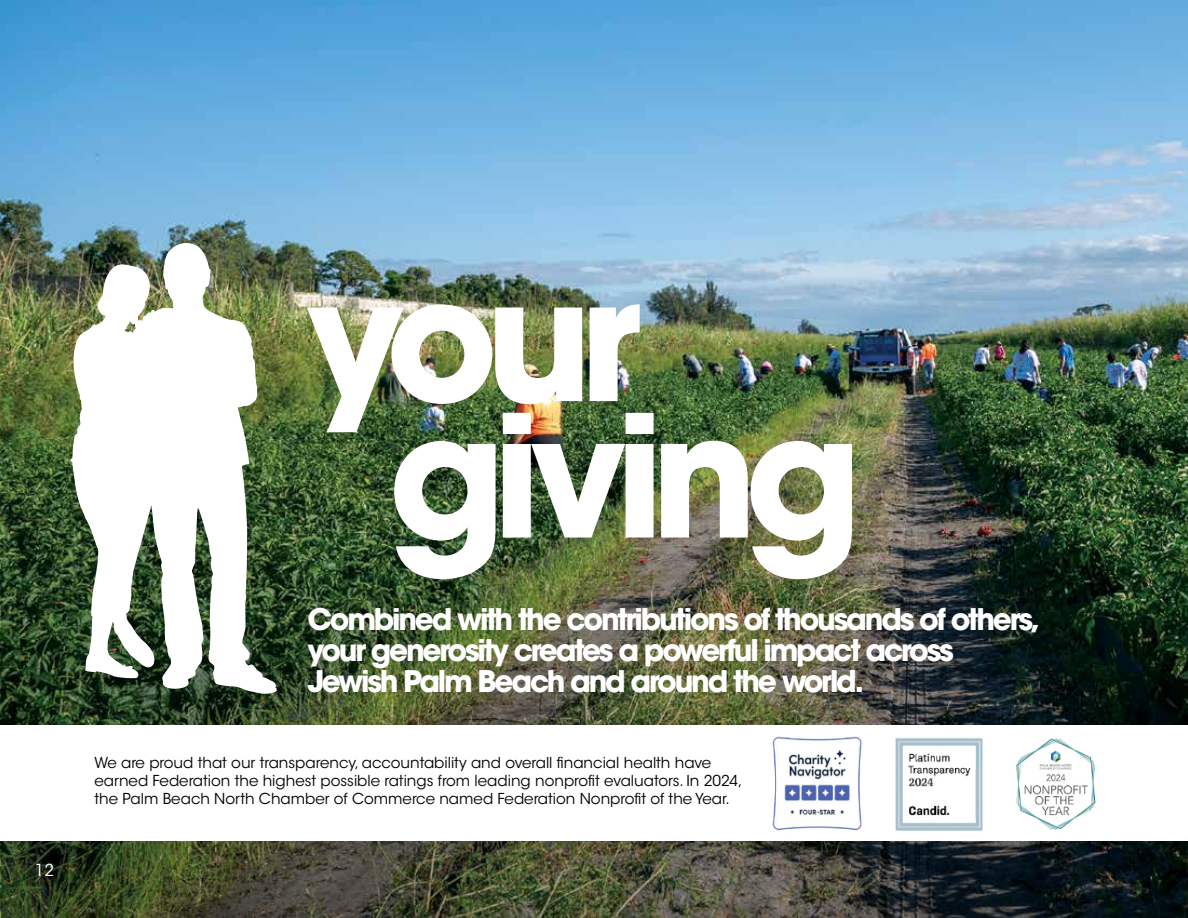
<style>
.page{position:relative;width:1188px;height:918px;background:#fff}
.page>*{position:absolute;margin:0;border:0;box-sizing:border-box;transform-origin:0 0}
.t1{font:700 168.6px "ITC Avant Garde Std";letter-spacing:-.075em;color:#fff}
.t2{font:700 29.55px/31.2px "ITC Avant Garde Std";letter-spacing:-.075em;color:#fff}
.t3{font:16.5px "ITC Avant Garde Std";color:#fff}
.t4{font:15px/18px "ITC Avant Garde Std";color:#000}
</style>
<div class="page">
<img style="left:0;top:0;width:1188px;height:918px">
<img style="left:2px;top:392px;width:1186px;height:526px">
<div style="left:0;top:725px;width:1188px;height:115px;background:#fff"></div>
<img style="left:1016px;top:738px;width:80px;height:92px">
<img style="left:70px;top:240px;width:208px;height:455px">
<img style="left:772px;top:736px;width:90px;height:95px">
<img style="left:895px;top:738px;width:88px;height:93px">
<p class="t3" style="left:35px;top:860px;width:21px">12</p>
<h1 class="t1" style="left:307px;top:230px;width:336px">your</h1>
<h1 class="t1" style="left:388px;top:366px;width:475px">giving</h1>
<h2 class="t2" style="left:308px;top:603px;width:734px">Combined with the contributions of thousands of others, your generosity creates a powerful impact across<br>Jewish Palm Beach and around the world.</h2>
<p class="t4" style="left:94px;top:754px;width:650px">We are proud that our transparency, accountability and overall financial health have earned Federation the highest possible ratings from leading nonprofit evaluators. In 2024, the Palm Beach North Chamber of Commerce named Federation Nonprofit of the Year.</p>
</div>
